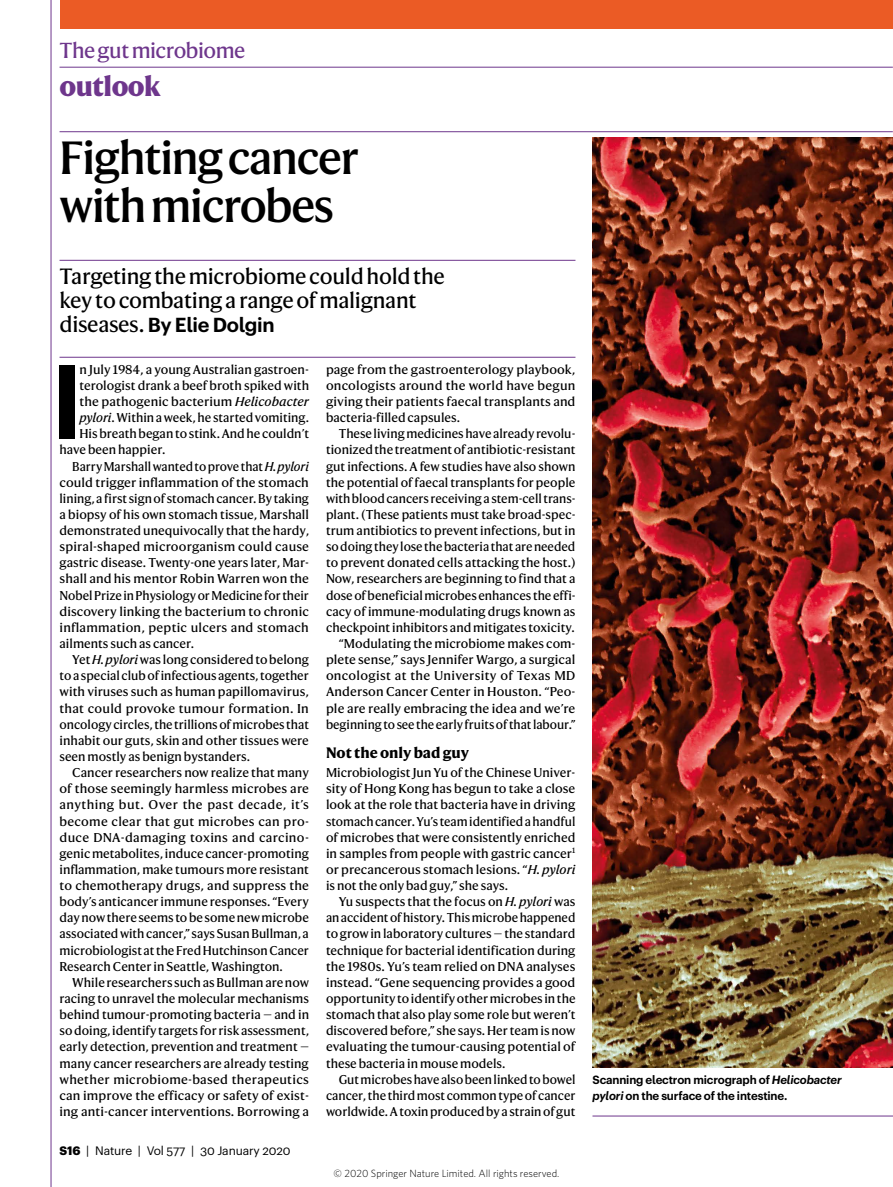
<style>
.page{position:relative;width:893px;height:1187px;background:#fff}
.page>*{position:absolute;margin:0;border:0;box-sizing:border-box;transform-origin:0 0}
.t1{font:700 102.6px "Graphik X Cond";color:#000}
.t2{font:500 45px/48px "Harding";letter-spacing:-.03em;color:#000}
.t3{font:800 27px "Harding";letter-spacing:-.02em;color:#6e368c}
.t4{font:21.3px/24.3px "Harding Text";letter-spacing:-.015em;color:#000}
.t5{font:21px "Harding Text";letter-spacing:-.025em;color:#6e368c}
.t6{font:600 19.8px "Graphik Naturel";letter-spacing:-.015em;color:#000}
.t7{font:700 14.7px "Harding Text";color:#000}
.t8{font:12.3px/16.2px "Harding Text";color:#000;text-align:justify}
.t9{font:12.3px "Harding Text";letter-spacing:.02em;color:#000}
.t10{font:12.3px "Harding Text";letter-spacing:.03em;color:#000}
.t11{font:12.3px "Harding Text";letter-spacing:.025em;color:#000}
.t12{font:12px "Graphik Naturel";letter-spacing:-.01em;color:#000}
.t13{font:600 11.7px/16px "Graphik Naturel";letter-spacing:-.015em;color:#000}
.t14{font:300 10.5px "Whitney";color:#000}
.s1{font-family:"Harding Text";font-weight:400;font-size:21.3px}
.s2{font-style:italic}
.s3{font-weight:700}
</style>
<div class="page">
<hr style="left:60px;top:260px;width:515px;height:1px;background:#6e368c">
<hr style="left:60px;top:357px;width:515px;height:1px;background:#6e368c">
<img style="left:592px;top:138px;width:301px;height:929px">
<hr style="left:592px;top:1115px;width:301px;height:1px;background:#6e368c">
<hr style="left:51px;top:0;width:1px;height:1186px;background:#6e368c">
<hr style="left:60px;top:67px;width:833px;height:1px;background:#6e368c">
<hr style="left:60px;top:131px;width:833px;height:1px;background:#6e368c">
<div style="left:60px;top:0;width:832px;height:29px;background:#eb5b25"></div>
<h3 class="t5" style="left:60px;top:37px;width:187px">The gut microbiome</h3>
<h3 class="t3" style="left:60px;top:70px;width:103px">outlook</h3>
<h2 class="t2" style="left:60px;top:134px;width:301px">Fighting cancer with microbes</h2>
<h3 class="t4" style="left:60px;top:264px;width:387px">Targeting the microbiome could hold the key to combating a range of malignant</h3>
<h3 class="t6" style="left:60px;top:310px;width:217px"><span class="s1">diseases.</span> By Elie Dolgin</h3>
<h1 class="t1" style="left:55px;top:328px;width:26px">I</h1>
<p class="t8" style="left:79px;top:361px;width:231px">n July 1984, a young Australian gastroen-</p>
<p class="t8" style="left:79px;top:377px;width:231px">terologist drank a beef broth spiked with</p>
<p class="t8" style="left:79px;top:393px;width:231px">the pathogenic bacterium <span class="s2">Helicobacter</span></p>
<p class="t8" style="left:79px;top:410px;width:231px"><span class="s2">pylori</span>. Within a week, he started vomiting.</p>
<p class="t8" style="left:79px;top:426px;width:231px">His breath began to stink. And he couldn’t</p>
<p class="t8" style="left:60px;top:442px;width:107px">have been happier.</p>
<p class="t8" style="left:72px;top:458px;width:238px">Barry Marshall wanted to prove that <span class="s2">H. pylori</span></p>
<p class="t8" style="left:60px;top:474px;width:251px">could trigger inflammation of the stomach</p>
<p class="t8" style="left:60px;top:490px;width:251px">lining, a first sign of stomach cancer. By taking</p>
<p class="t8" style="left:60px;top:506px;width:251px">a biopsy of his own stomach tissue, Marshall</p>
<p class="t8" style="left:60px;top:522px;width:251px">demonstrated unequivocally that the hardy,</p>
<p class="t8" style="left:60px;top:539px;width:251px">spiral-shaped microorganism could cause</p>
<p class="t8" style="left:60px;top:555px;width:251px">gastric disease. Twenty-one years later, Mar-</p>
<p class="t8" style="left:60px;top:571px;width:251px">shall and his mentor Robin Warren won the</p>
<p class="t8" style="left:60px;top:587px;width:251px">Nobel Prize in Physiology or Medicine for their</p>
<p class="t8" style="left:60px;top:603px;width:251px">discovery linking the bacterium to chronic</p>
<p class="t8" style="left:60px;top:619px;width:251px">inflammation, peptic ulcers and stomach</p>
<p class="t8" style="left:60px;top:635px;width:136px">ailments such as cancer.</p>
<p class="t8" style="left:72px;top:651px;width:238px">Yet <span class="s2">H. pylori</span> was long considered to belong</p>
<p class="t8" style="left:60px;top:668px;width:251px">to a special club of infectious agents, together</p>
<p class="t8" style="left:60px;top:684px;width:251px">with viruses such as human papillomavirus,</p>
<p class="t9" style="left:60px;top:700px;width:251px">that could provoke tumour formation. In</p>
<p class="t8" style="left:60px;top:716px;width:251px">oncology circles, the trillions of microbes that</p>
<p class="t8" style="left:60px;top:732px;width:251px">inhabit our guts, skin and other tissues were</p>
<p class="t8" style="left:60px;top:748px;width:192px">seen mostly as benign bystanders.</p>
<p class="t8" style="left:72px;top:764px;width:238px">Cancer researchers now realize that many</p>
<p class="t8" style="left:60px;top:780px;width:251px">of those seemingly harmless microbes are</p>
<p class="t10" style="left:60px;top:797px;width:251px">anything but. Over the past decade, it’s</p>
<p class="t9" style="left:60px;top:813px;width:251px">become clear that gut microbes can pro-</p>
<p class="t11" style="left:60px;top:829px;width:251px">duce DNA-damaging toxins and carcino-</p>
<p class="t8" style="left:60px;top:845px;width:251px">genic metabolites, induce cancer-promoting</p>
<p class="t8" style="left:60px;top:861px;width:251px">inflammation, make tumours more resistant</p>
<p class="t8" style="left:60px;top:877px;width:251px">to chemotherapy drugs, and suppress the</p>
<p class="t8" style="left:60px;top:893px;width:251px">body’s anticancer immune responses. “Every</p>
<p class="t8" style="left:60px;top:909px;width:251px">day now there seems to be some new microbe</p>
<p class="t8" style="left:60px;top:926px;width:251px">associated with cancer,” says Susan Bullman, a</p>
<p class="t8" style="left:60px;top:942px;width:251px">microbiologist at the Fred Hutchinson Cancer</p>
<p class="t8" style="left:60px;top:958px;width:225px">Research Center in Seattle, Washington.</p>
<p class="t8" style="left:72px;top:974px;width:238px">While researchers such as Bullman are now</p>
<p class="t8" style="left:60px;top:990px;width:251px">racing to unravel the molecular mechanisms</p>
<p class="t8" style="left:60px;top:1006px;width:251px">behind tumour-promoting bacteria — and in</p>
<p class="t8" style="left:60px;top:1022px;width:251px">so doing, identify targets for risk assessment,</p>
<p class="t8" style="left:60px;top:1038px;width:251px">early detection, prevention and treatment —</p>
<p class="t8" style="left:60px;top:1055px;width:251px">many cancer researchers are already testing</p>
<p class="t9" style="left:60px;top:1071px;width:251px">whether microbiome-based therapeutics</p>
<p class="t8" style="left:60px;top:1087px;width:251px">can improve the efficacy or safety of exist-</p>
<p class="t8" style="left:60px;top:1103px;width:251px">ing anti-cancer interventions. Borrowing a</p>
<p class="t12" style="left:60px;top:1141px;width:232px"><span class="s3">S16</span> | Nature | Vol 577 | 30 January 2020</p>
<p class="t8" style="left:326px;top:361px;width:251px">page from the gastroenterology playbook, oncologists around the world have begun giving their patients faecal transplants and bacteria-filled capsules.</p>
<p class="t8" style="left:326px;top:426px;width:251px;text-align:right">These living medicines have already revolu&shy;tionized the treatment of antibiotic-resistant gut infections. A few studies have also shown the potential of faecal transplants for people with blood cancers receiving a stem-cell trans&shy;plant. (These patients must take broad-spec&shy;trum antibiotics to prevent infections, but in so doing they lose the bacteria that are needed to prevent donated cells attacking the host.)<br>Now, researchers are beginning to find that a dose of beneficial microbes enhances the effi&shy;cacy of immune-modulating drugs known as checkpoint inhibitors and mitigates toxicity. “Modulating the microbiome makes com&shy;plete sense,” says Jennifer Wargo, a surgical oncologist at the University of Texas MD Anderson Cancer Center in Houston. “Peo&shy;ple are really embracing the idea and we’re beginning to see the early fruits of that labour.”</p>
<p class="t7" style="left:326px;top:743px;width:145px">Not the only bad guy</p>
<p class="t8" style="left:326px;top:764px;width:251px">Microbiologist Jun Yu of the Chinese Univer&shy;sity of Hong Kong has begun to take a close look at the role that bacteria have in driving stomach cancer. Yu’s team identified a handful of microbes that were consistently enriched in samples from people with gastric cancer<sup>1 </sup>or precancerous stomach lesions. “<span class="s2">H. pylori </span>is not the only bad guy,” she says.</p>
<p class="t8" style="left:326px;top:893px;width:251px;text-indent:13px">Yu suspects that the focus on <span class="s2">H. pylori</span> was an accident of history. This microbe happened to grow in laboratory cultures — the standard technique for bacterial identification during the 1980s. Yu’s team relied on DNA analyses instead. “Gene sequencing provides a good opportunity to identify other microbes in the stomach that also play some role but weren’t discovered before,” she says. Her team is now evaluating the tumour-causing potential of these bacteria in mouse models.</p>
<p class="t8" style="left:326px;top:1071px;width:251px;text-indent:13px">Gut microbes have also been linked to bowel cancer, the third most common type of cancer worldwide. A toxin produced by a strain of gut</p>
<p class="t14" style="left:333px;top:1166px;width:227px">© 2020 Springer Nature Limited. All rights reserved.</p>
<p class="t13" style="left:592px;top:1070px;width:251px">Scanning electron micrograph of <span class="s2">Helicobacter pylori</span> on the surface of the intestine.</p>
</div>
